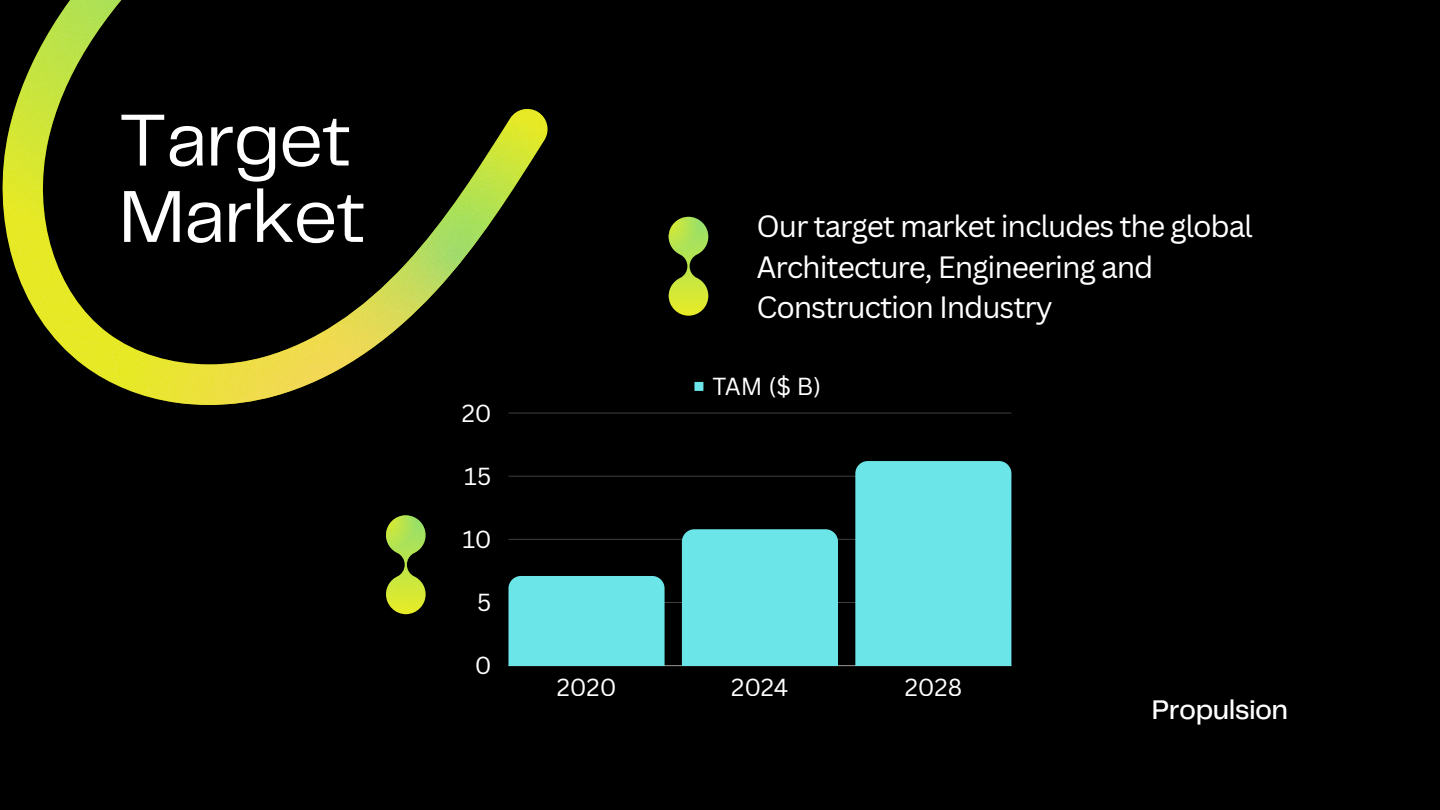
<style>
.page{position:relative;width:1440px;height:810px;background:#000}
.page>*{position:absolute;margin:0;border:0;box-sizing:border-box;transform-origin:0 0}
.t1{font:76.4px/76.4px "Telegraf";letter-spacing:-.02em;color:#fff}
.t2{font:30px/40.5px "Canva Sans";letter-spacing:-.04em;color:#fff}
.t3{font:500 28px "Telegraf";letter-spacing:-.02em;color:#fff}
.t4{font:24px "Canva Sans";color:#fff}
</style>
<div class="page">
<svg style="left:669px;top:217px;width:39px;height:99px"></svg>
<svg style="left:386px;top:515px;width:40px;height:99px"></svg>
<svg style="left:3px;top:0;width:545px;height:405px"></svg>
<svg style="left:694px;top:382px;width:9px;height:9px"></svg>
<hr style="left:508px;top:602px;width:503px;height:1px;background:#fff">
<hr style="left:508px;top:539px;width:503px;height:1px;background:#fff">
<hr style="left:508px;top:476px;width:503px;height:1px;background:#fff">
<hr style="left:508px;top:413px;width:503px;height:1px;background:#fff">
<hr style="left:508px;top:665px;width:503px;height:1px;background:#fff">
<div style="left:508px;top:576px;width:157px;height:90px;background:#6ce5e8"></div>
<div style="left:682px;top:529px;width:156px;height:137px;background:#6ce5e8"></div>
<div style="left:855px;top:461px;width:156px;height:205px;background:#6ce5e8"></div>
<p class="t1" style="left:119px;top:106px;width:248px">Target<br>Market</p>
<p class="t4" style="left:462px;top:396px;width:31px">20</p>
<p class="t4" style="left:464px;top:459px;width:28px">15</p>
<p class="t4" style="left:463px;top:522px;width:31px">10</p>
<p class="t4" style="left:477px;top:585px;width:16px">5</p>
<p class="t4" style="left:475px;top:649px;width:18px">0</p>
<p class="t2" style="left:757px;top:205px;width:498px">Our target market includes the global<br>Architecture, Engineering and<br>Construction Industry</p>
<p class="t4" style="left:712px;top:369px;width:110px">TAM ($ B)</p>
<p class="t4" style="left:557px;top:670px;width:61px">2020</p>
<p class="t4" style="left:731px;top:670px;width:58px">2024</p>
<p class="t4" style="left:905px;top:670px;width:59px">2028</p>
<p class="t3" style="left:1152px;top:698px;width:138px">Propulsion</p>
</div>
